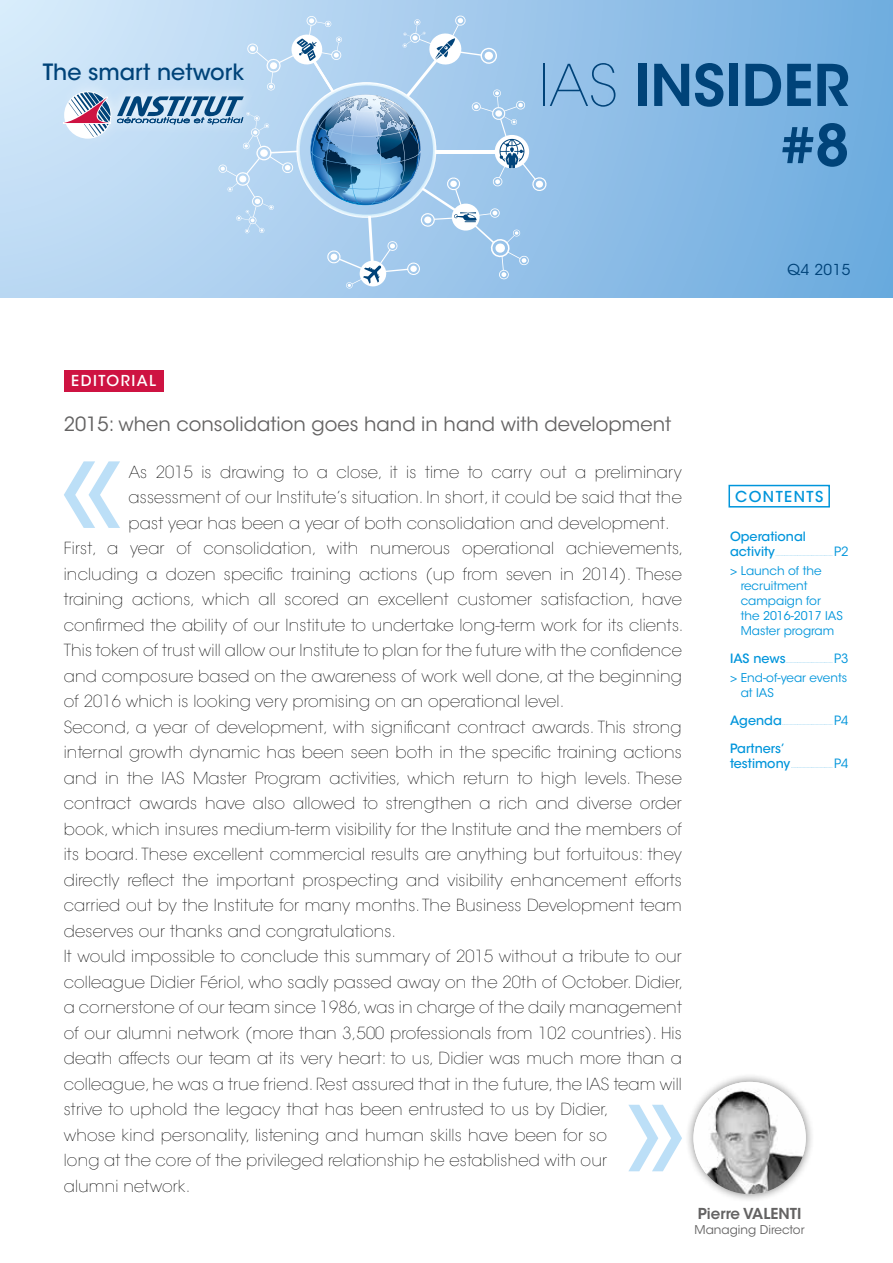
<style>
.page{position:relative;width:893px;height:1263px;background:#fff}
.page>*{position:absolute;margin:0;border:0;box-sizing:border-box;transform-origin:0 0}
.t1{font:600 57px/60px "ITC Avant Garde Std";color:#004379;text-align:right}
.t2{font:500 22.35px "ITC Avant Garde Std";color:#004379}
.t3{font:19.5px "ITC Avant Garde Std";color:#646363}
.t4{font:200 16.5px "ITC Avant Garde Std";letter-spacing:.01em;color:#000}
.t5{font:600 15px "ITC Avant Garde Std";color:#646363}
.t6{font:500 15px "ITC Avant Garde Std";letter-spacing:.1em;color:#fff}
.t7{font:500 15px "ITC Avant Garde Std";letter-spacing:.1em;color:#0095db}
.t8{font:15px "ITC Avant Garde Std";letter-spacing:.03em;color:#004379}
.t9{font:500 12.75px/15px "ITC Avant Garde Std";color:#0095db}
.t10{font:12.75px "ITC Avant Garde Std";color:#0095db}
.t11{font:12px/15px "ITC Avant Garde Std";color:#0095db}
.t12{font:12px "ITC Avant Garde Std";color:#646363}
.t13{font:4.5px "ITC Avant Garde Std";color:#0095db}
.s1{font-weight:200}
</style>
<div class="page">
<svg style="left:0;top:0;width:893px;height:298px"></svg>
<svg style="left:47px;top:15px;width:500px;height:274px"></svg>
<svg style="left:64px;top:461px;width:56px;height:67px"></svg>
<div style="left:64px;top:370px;width:100px;height:21px;background:#ce1342"></div>
<svg style="left:628px;top:1105px;width:54px;height:66px"></svg>
<div style="left:684px;top:1073px;width:131px;height:130px;background:#000;opacity:.5"></div>
<img style="left:693px;top:1082px;width:113px;height:112px;border-radius:56px">
<div style="left:728px;top:485px;width:102px;height:22px;border:2px solid #0095db"></div>
<h2 class="t2" style="left:43px;top:58px;width:203px">The smart network</h2>
<p class="t6" style="left:71px;top:371px;width:86px">EDITORIAL</p>
<h1 class="t1" style="left:539px;top:55px;width:312px"><span class="s1">IAS</span> INSIDER #8</h1>
<p class="t8" style="left:787px;top:260px;width:65px">Q4 2015</p>
<p class="t3" style="left:64px;top:412px;width:609px">2015: when consolidation goes hand in hand with development</p>
<p class="t4" style="left:129px;top:462px;width:555px">As 2015 is drawing to a close, it is time to carry out a preliminary</p>
<p class="t4" style="left:129px;top:487px;width:555px">assessment of our Institute’s situation. In short, it could be said that the</p>
<p class="t4" style="left:129px;top:513px;width:543px">past year has been a year of both consolidation and development.</p>
<p class="t4" style="left:64px;top:538px;width:621px">First, a year of consolidation, with numerous operational achievements,</p>
<p class="t4" style="left:64px;top:564px;width:620px">including a dozen specific training actions (up from seven in 2014). These</p>
<p class="t4" style="left:64px;top:589px;width:620px">training actions, which all scored an excellent customer satisfaction, have</p>
<p class="t4" style="left:64px;top:615px;width:621px">confirmed the ability of our Institute to undertake long-term work for its clients.</p>
<p class="t4" style="left:64px;top:640px;width:620px">This token of trust will allow our Institute to plan for the future with the confidence</p>
<p class="t4" style="left:64px;top:666px;width:620px">and composure based on the awareness of work well done, at the beginning</p>
<p class="t4" style="left:64px;top:691px;width:502px">of 2016 which is looking very promising on an operational level.</p>
<p class="t4" style="left:64px;top:717px;width:619px">Second, a year of development, with significant contract awards. This strong</p>
<p class="t4" style="left:64px;top:742px;width:619px">internal growth dynamic has been seen both in the specific training actions</p>
<p class="t4" style="left:64px;top:768px;width:620px">and in the IAS Master Program activities, which return to high levels. These</p>
<p class="t4" style="left:64px;top:793px;width:620px">contract awards have also allowed to strengthen a rich and diverse order</p>
<p class="t4" style="left:64px;top:819px;width:619px">book, which insures medium-term visibility for the Institute and the members of</p>
<p class="t4" style="left:64px;top:844px;width:619px">its board. These excellent commercial results are anything but fortuitous: they</p>
<p class="t4" style="left:64px;top:870px;width:619px">directly reflect the important prospecting and visibility enhancement efforts</p>
<p class="t4" style="left:64px;top:895px;width:619px">carried out by the Institute for many months. The Business Development team</p>
<p class="t4" style="left:64px;top:921px;width:334px">deserves our thanks and congratulations.</p>
<p class="t4" style="left:64px;top:946px;width:619px">It would impossible to conclude this summary of 2015 without a tribute to our</p>
<p class="t4" style="left:64px;top:972px;width:621px">colleague Didier Fériol, who sadly passed away on the 20th of October. Didier,</p>
<p class="t4" style="left:64px;top:997px;width:620px">a cornerstone of our team since 1986, was in charge of the daily management</p>
<p class="t4" style="left:64px;top:1023px;width:619px">of our alumni network (more than 3,500 professionals from 102 countries). His</p>
<p class="t4" style="left:64px;top:1048px;width:620px">death affects our team at its very heart: to us, Didier was much more than a</p>
<p class="t4" style="left:64px;top:1074px;width:620px">colleague, he was a true friend. Rest assured that in the future, the IAS team will</p>
<p class="t4" style="left:64px;top:1099px;width:546px">strive to uphold the legacy that has been entrusted to us by Didier,</p>
<p class="t4" style="left:64px;top:1125px;width:545px">whose kind personality, listening and human skills have been for so</p>
<p class="t4" style="left:64px;top:1150px;width:545px">long at the core of the privileged relationship he established with our</p>
<p class="t4" style="left:64px;top:1176px;width:128px">alumni network.</p>
<p class="t7" style="left:735px;top:487px;width:90px">CONTENTS</p>
<p class="t9" style="left:730px;top:529px;width:77px">Operational activity</p>
<p class="t13" style="left:775px;top:552px;width:59px">............................................</p>
<p class="t10" style="left:834px;top:544px;width:16px">P2</p>
<p class="t11" style="left:741px;top:564px;width:104px;text-indent:-11px">&gt; Launch of the recruitment campaign for the 2016-2017 IAS<br>Master program</p>
<p class="t9" style="left:730px;top:651px;width:57px">IAS news</p>
<p class="t13" style="left:786px;top:659px;width:48px">....................................</p>
<p class="t10" style="left:834px;top:651px;width:16px">P3</p>
<p class="t11" style="left:741px;top:671px;width:108px;text-indent:-11px">&gt; End-of-year events at IAS</p>
<p class="t9" style="left:730px;top:713px;width:53px">Agenda</p>
<p class="t13" style="left:782px;top:721px;width:52px">.......................................</p>
<p class="t10" style="left:834px;top:713px;width:16px">P4</p>
<p class="t9" style="left:730px;top:741px;width:62px">Partners’ testimony</p>
<p class="t13" style="left:791px;top:763px;width:43px">................................</p>
<p class="t10" style="left:834px;top:755px;width:16px">P4</p>
<p class="t5" style="left:698px;top:1204px;width:105px">Pierre VALENTI</p>
<p class="t12" style="left:695px;top:1222px;width:112px">Managing Director</p>
</div>
